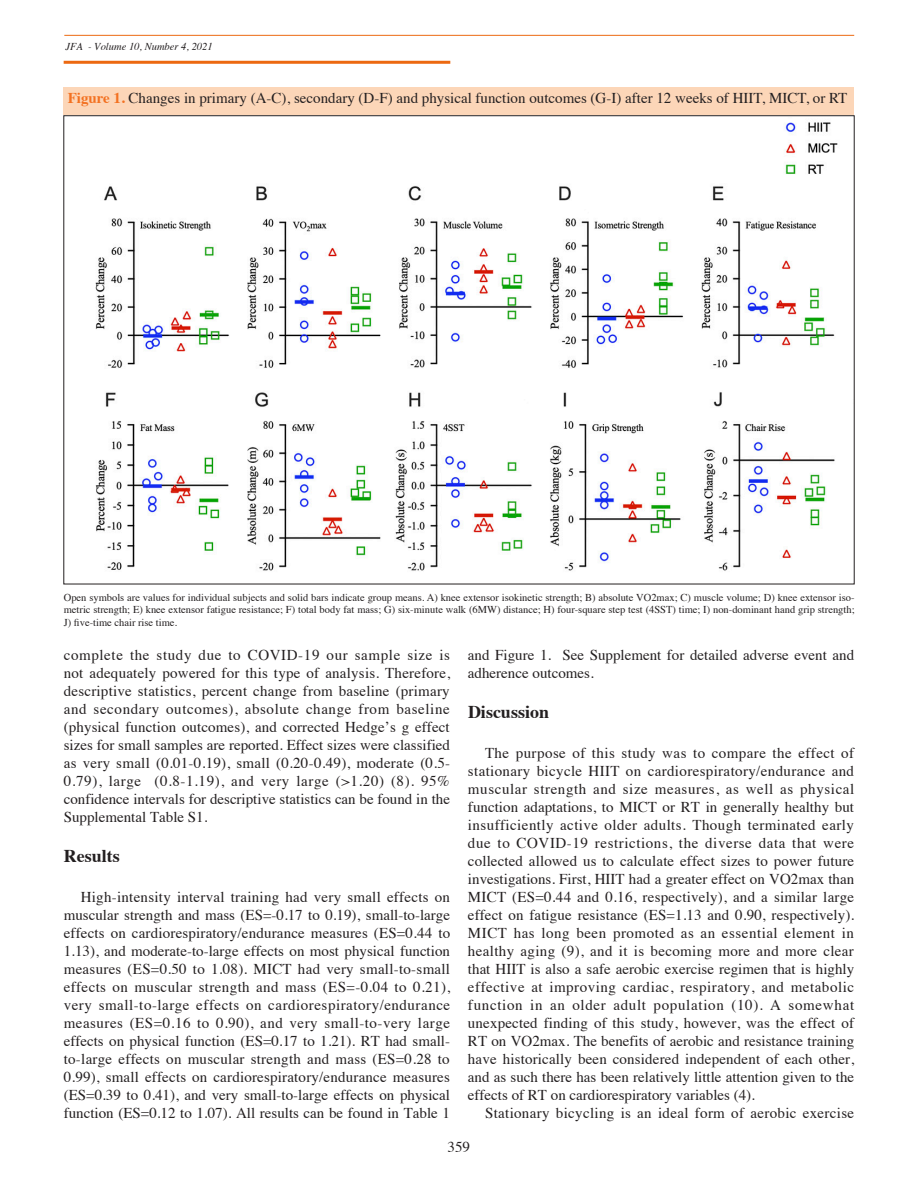
<style>
.page{position:relative;width:918px;height:1188px;background:#fff}
.page>*{position:absolute;margin:0;border:0;box-sizing:border-box;transform-origin:0 0}
.TITRE_1{font:700 18px "Times";color:#231f20}
.t1{font:15px/18px "Times";color:#231f20;text-align:justify}
.t2{font:15px "Times";letter-spacing:.02em;color:#231f20}
.t3{font:10.5px/12.6px "Times";color:#231f20;text-align:justify}
.t4{font:italic 10.5px "Times";color:#231f20}
.s1{font-weight:700;color:#f37121}
.s2{font-family:"Times Roman 2"}
</style>
<div class="page">
<hr style="left:64px;top:35px;width:790px;height:1px;background:#ec6911">
<hr style="left:64px;top:61px;width:386px;height:3px;background:#ec6911">
<div style="left:63px;top:87px;width:791px;height:29px;background:#fcd6b8"></div>
<img style="left:95px;top:122px;width:743px;height:449px">
<p class="t4" style="left:65px;top:38px;width:149px">JFA - Volume 10, Number 4, 2021</p>
<p class="t1" style="left:68px;top:87px;width:781px"><span class="s1">Figure 1.</span> Changes in primary (A-C), secondary (D-F) and physical function outcomes (G-I) after 12 weeks of HIIT, MICT, or RT</p>
<p class="t3" style="left:64px;top:590px;width:792px">Open symbols are values for individual subjects and solid bars indicate group means. A) knee extensor isokinetic strength; B) absolute VO2max; C) muscle volume; D) knee extensor iso&shy;metric strength; E) knee extensor fatigue resistance; F) total body fat mass; G) six-minute walk (6MW) distance; H) four-square step test (4SST) time; I) non-dominant hand grip strength; J) five-time chair rise time.</p>
<p class="t1" style="left:64px;top:645px;width:388px">complete the study due to COVID-19 our sample size is not adequately powered for this type of analysis. Therefore, descriptive statistics, percent change from baseline (primary <span class="s2">and secondary outcomes), absolute change from baseline </span>(physical function outcomes), and corrected Hedge’s g effect sizes for small samples are reported. Effect sizes were classified as very small (0.01-0.19), small (0.20-0.49), moderate (0.5- 0.79), large (0.8-1.19), and very large (&gt;1.20) (8). 95% <span class="s2">confidence intervals for descriptive statistics can be found in the </span>Supplemental Table S1.</p>
<p class="TITRE_1" style="left:64px;top:839px;width:57px">Results</p>
<p class="t1" style="left:64px;top:886px;width:388px;text-indent:17px">High-intensity interval training had very small effects on muscular strength and mass (ES=-0.17 to 0.19), small-to-large effects on cardiorespiratory/endurance measures (ES=0.44 to 1.13), and moderate-to-large effects on most physical function measures (ES=0.50 to 1.08). MICT had very small-to-small effects on muscular strength and mass (ES=-0.04 to 0.21), <span class="s2">very small-to-large effects on cardiorespiratory/endurance </span>measures (ES=0.16 to 0.90), and very small-to-very large effects on physical function (ES=0.17 to 1.21). RT had small&shy;to-large effects on muscular strength and mass (ES=0.28 to 0.99), small effects on cardiorespiratory/endurance measures (ES=0.39 to 0.41), and very small-to-large effects on physical function (ES=0.12 to 1.07). All results can be found in Table 1</p>
<p class="t1" style="left:468px;top:645px;width:388px">and Figure 1. See Supplement for detailed adverse event and adherence outcomes.</p>
<p class="TITRE_1" style="left:468px;top:695px;width:83px">Discussion</p>
<p class="t1" style="left:468px;top:742px;width:388px;text-indent:17px"><span class="s2">The purpose of this study was to compare the effect of </span>stationary bicycle HIIT on cardiorespiratory/endurance and <span class="s2">muscular strength and size measures, as well as physical </span>function adaptations, to MICT or RT in generally healthy but insufficiently active older adults. Though terminated early due to COVID-19 restrictions, the diverse data that were <span class="s2">collected allowed us to calculate effect sizes to power future </span>investigations. First, HIIT had a greater effect on VO2max than MICT (ES=0.44 and 0.16, respectively), and a similar large effect on fatigue resistance (ES=1.13 and 0.90, respectively).<br>MICT has long been promoted as an essential element in healthy aging (9), and it is becoming more and more clear that HIIT is also a safe aerobic exercise regimen that is highly <span class="s2">effective at improving cardiac, respiratory, and metabolic </span>function in an older adult population (10). A somewhat <span class="s2">unexpected finding of this study, however, was the effect of </span>RT on VO2max. The benefits of aerobic and resistance training <span class="s2">have historically been considered independent of each other, and as such there has been relatively little attention given to the </span>effects of RT on cardiorespiratory variables (4).</p>
<p class="t2" style="left:485px;top:1098px;width:371px">Stationary bicycling is an ideal form of aerobic exercise</p>
<p class="t1" style="left:448px;top:1136px;width:24px">359</p>
</div>
